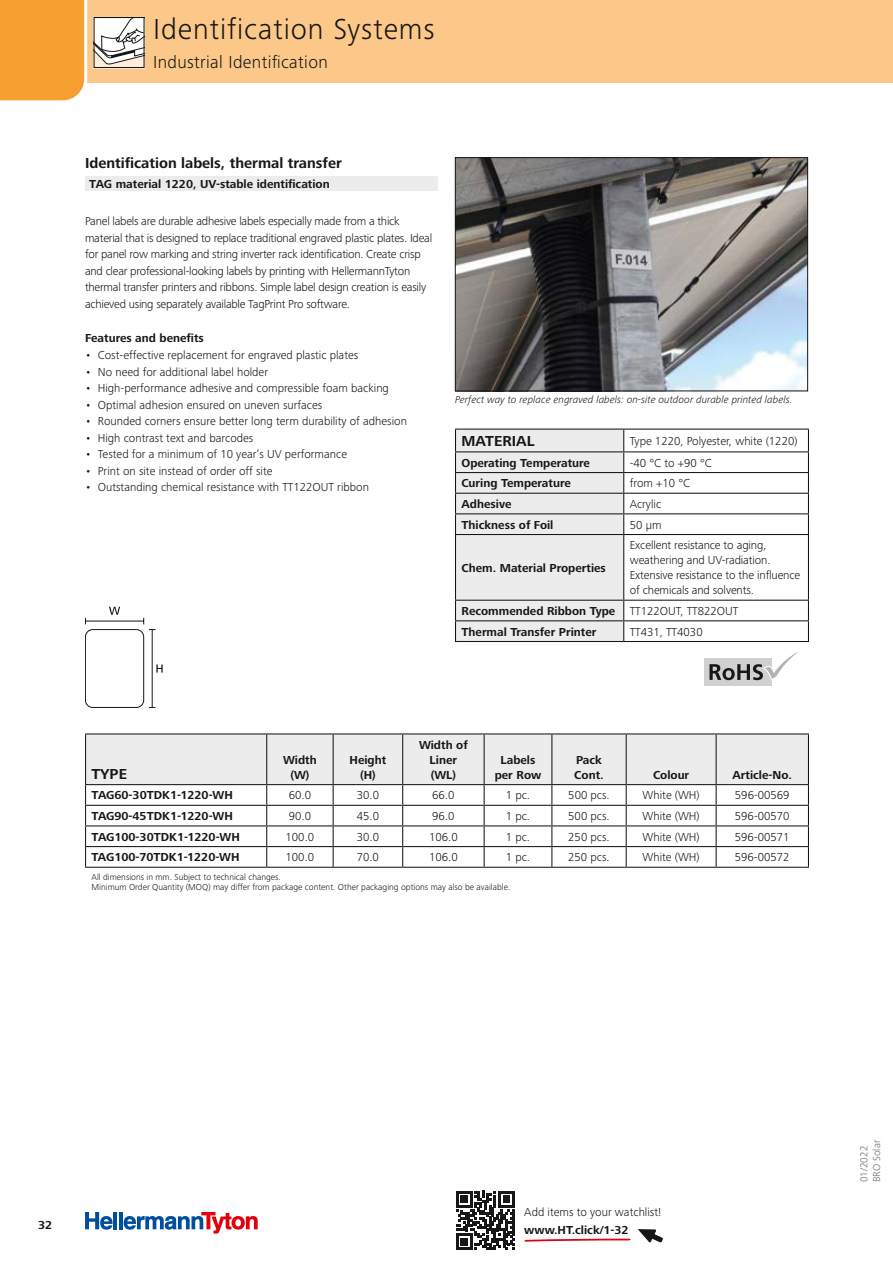
<style>
.page{position:relative;width:893px;height:1263px;background:#fff}
.page>*{position:absolute;margin:0;border:0;box-sizing:border-box;transform-origin:0 0}
.t1{font:300 30px "Frutiger Next LTW1 G";letter-spacing:.03em;color:#181716}
.t2{font:300 18px "Frutiger Next LTW1 G";letter-spacing:.02em;color:#181716}
.t3{font:700 15px "Frutiger Next LTW1 G";color:#181716}
.t4{font:300 12px/15px "Frutiger Next LTW1 G";color:#181716}
.t5{font:300 12px/16.5px "Frutiger Next LTW1 G";letter-spacing:-.02em;color:#181716}
.t6{font:700 12px/15px "Frutiger Next LTW1 G";color:#181716;text-align:center}
.t7{font:italic 300 10.5px "Frutiger Next LTW1 G";color:#181716}
.t8{font:300 10.5px/12.6px "Frutiger Next LTW1 G";color:#6e6e6e}
.t9{font:300 9px/10.5px "Frutiger Next LTW1 G";color:#181716}
.s1{font-weight:300}
.s2{font-weight:700}
.s3{font-weight:700;color:#fff}
</style>
<div class="page">
<hr style="left:114px;top:1212px;width:3px;height:17px;background:#004e9e">
<hr style="left:119px;top:1212px;width:4px;height:17px;background:#004e9e">
<svg style="left:85px;top:1212px;width:28px;height:17px"></svg>
<svg style="left:124px;top:1212px;width:134px;height:21px"></svg>
<svg style="left:524px;top:1238px;width:107px;height:4px"></svg>
<div style="left:85px;top:0;width:808px;height:82px;background:#fbc88a"></div>
<svg style="left:0;top:0;width:145px;height:101px"></svg>
<img style="left:457px;top:159px;width:349px;height:230px">
<div style="left:455px;top:157px;width:353px;height:234px;border:1px solid #181716"></div>
<svg style="left:638px;top:1229px;width:25px;height:14px"></svg>
<hr style="left:85px;top:733px;width:182px;height:1px;background:#181716">
<hr style="left:267px;top:733px;width:66px;height:1px;background:#181716">
<hr style="left:333px;top:733px;width:70px;height:1px;background:#181716">
<hr style="left:403px;top:733px;width:81px;height:1px;background:#181716">
<hr style="left:484px;top:733px;width:68px;height:1px;background:#181716">
<hr style="left:552px;top:733px;width:74px;height:1px;background:#181716">
<hr style="left:626px;top:733px;width:90px;height:1px;background:#181716">
<hr style="left:716px;top:733px;width:93px;height:1px;background:#181716">
<svg style="left:85px;top:734px;width:724px;height:133px"></svg>
<hr style="left:85px;top:867px;width:182px;height:1px;background:#181716">
<hr style="left:267px;top:867px;width:66px;height:1px;background:#181716">
<hr style="left:333px;top:867px;width:70px;height:1px;background:#181716">
<hr style="left:403px;top:867px;width:81px;height:1px;background:#181716">
<hr style="left:484px;top:867px;width:68px;height:1px;background:#181716">
<hr style="left:552px;top:867px;width:74px;height:1px;background:#181716">
<hr style="left:626px;top:867px;width:90px;height:1px;background:#181716">
<hr style="left:716px;top:867px;width:93px;height:1px;background:#181716">
<svg style="left:455px;top:429px;width:354px;height:257px"></svg>
<div style="left:85px;top:629px;width:59px;height:79px;border:1px solid #181716;border-radius:7px"></div>
<hr style="left:152px;top:630px;width:1px;height:77px;background:#181716">
<hr style="left:85px;top:621px;width:59px;height:1px;background:#181716">
<svg style="left:143px;top:618px;width:12px;height:12px"></svg>
<svg style="left:109px;top:607px;width:11px;height:8px"></svg>
<svg style="left:156px;top:664px;width:7px;height:8px"></svg>
<div style="left:85px;top:177px;width:353px;height:14px;background:#ececec"></div>
<svg style="left:456px;top:1191px;width:59px;height:59px"></svg>
<h1 class="t1" style="left:153px;top:11px;width:283px">Identification Systems</h1>
<h2 class="t2" style="left:153px;top:51px;width:176px">Industrial Identification</h2>
<p class="t3" style="left:85px;top:155px;width:258px">Identification labels, thermal transfer</p>
<p class="t6" style="left:89px;top:177px;width:242px">TAG material 1220, UV-stable identification</p>
<p class="t5" style="left:85px;top:213px;width:349px">Panel labels are durable adhesive labels especially made from a thick material that is designed to replace traditional engraved plastic plates. Ideal for panel row marking and string inverter rack identification. Create crisp and clear professional-looking labels by printing with HellermannTyton thermal transfer printers and ribbons. Simple label design creation is easily achieved using separately available TagPrint Pro software.</p>
<p class="t6" style="left:85px;top:331px;width:120px">Features and benefits</p>
<p class="t4" style="left:85px;top:348px;width:275px">• Cost-effective replacement for engraved plastic plates</p>
<p class="t4" style="left:85px;top:364px;width:185px">• No need for additional label holder</p>
<p class="t4" style="left:85px;top:381px;width:305px">• High-performance adhesive and compressible foam backing</p>
<p class="t4" style="left:85px;top:397px;width:239px">• Optimal adhesion ensured on uneven surfaces</p>
<p class="t4" style="left:85px;top:414px;width:323px">• Rounded corners ensure better long term durability of adhesion</p>
<p class="t4" style="left:85px;top:430px;width:170px">• High contrast text and barcodes</p>
<p class="t4" style="left:85px;top:447px;width:264px">• Tested for a minimum of 10 year’s UV performance</p>
<p class="t4" style="left:85px;top:463px;width:189px">• Print on site instead of order off site</p>
<p class="t4" style="left:85px;top:480px;width:285px">• Outstanding chemical resistance with TT122OUT ribbon</p>
<p class="t7" style="left:455px;top:394px;width:339px">Perfect way to replace engraved labels: on-site outdoor durable printed labels.</p>
<p class="t3" style="left:461px;top:432px;width:75px">MATERIAL</p>
<p class="t4" style="left:630px;top:433px;width:169px">Type 1220, Polyester, white (1220)</p>
<p class="t6" style="left:461px;top:455px;width:130px">Operating Temperature</p>
<p class="t4" style="left:630px;top:455px;width:84px">-40 °C to +90 °C</p>
<p class="t6" style="left:461px;top:476px;width:111px">Curing Temperature</p>
<p class="t4" style="left:630px;top:476px;width:62px">from +10 °C</p>
<p class="t6" style="left:461px;top:497px;width:51px">Adhesive</p>
<p class="t4" style="left:630px;top:496px;width:33px">Acrylic</p>
<p class="t6" style="left:461px;top:517px;width:93px">Thickness of Foil</p>
<p class="t4" style="left:630px;top:517px;width:33px">50 µm</p>
<p class="t6" style="left:461px;top:560px;width:146px">Chem. Material Properties</p>
<p class="t4" style="left:630px;top:538px;width:172px">Excellent resistance to aging, weathering and UV-radiation.<br>Extensive resistance to the influence of chemicals and solvents.</p>
<p class="t6" style="left:461px;top:601px;width:278px;line-height:20.7px;text-align:left">Recommended Ribbon Type <span class="s1">TT122OUT, TT822OUT<br></span>Thermal Transfer Printer</p>
<p class="t4" style="left:630px;top:624px;width:74px">TT431, TT4030</p>
<p class="t3" style="left:92px;top:765px;width:37px">TYPE</p>
<p class="t6" style="left:283px;top:752px;width:35px">Width (W)</p>
<p class="t6" style="left:350px;top:752px;width:38px">Height (H)</p>
<p class="t6" style="left:419px;top:737px;width:50px">Width of<br>Liner (WL)</p>
<p class="t6" style="left:495px;top:752px;width:48px">Labels per Row</p>
<p class="t6" style="left:574px;top:752px;width:31px;text-align:left">Pack<br>Cont.</p>
<p class="t6" style="left:653px;top:767px;width:38px">Colour</p>
<p class="t6" style="left:732px;top:767px;width:61px">Article-No.</p>
<p class="t6" style="left:92px;top:788px;width:143px">TAG60-30TDK1-1220-WH</p>
<p class="t4" style="left:289px;top:788px;width:24px">60.0</p>
<p class="t4" style="left:357px;top:788px;width:24px">30.0</p>
<p class="t4" style="left:432px;top:788px;width:24px">66.0</p>
<p class="t4" style="left:506px;top:788px;width:26px">1 pc.</p>
<p class="t4" style="left:568px;top:788px;width:43px">500 pcs.</p>
<p class="t4" style="left:643px;top:788px;width:59px">White (WH)</p>
<p class="t4" style="left:735px;top:788px;width:56px">596-00569</p>
<p class="t6" style="left:92px;top:809px;width:143px">TAG90-45TDK1-1220-WH</p>
<p class="t4" style="left:289px;top:808px;width:24px">90.0</p>
<p class="t4" style="left:357px;top:808px;width:24px">45.0</p>
<p class="t4" style="left:432px;top:808px;width:24px">96.0</p>
<p class="t4" style="left:506px;top:808px;width:26px">1 pc.</p>
<p class="t4" style="left:568px;top:808px;width:43px">500 pcs.</p>
<p class="t4" style="left:643px;top:808px;width:59px">White (WH)</p>
<p class="t4" style="left:735px;top:808px;width:56px">596-00570</p>
<p class="t6" style="left:92px;top:829px;width:150px">TAG100-30TDK1-1220-WH</p>
<p class="t4" style="left:286px;top:829px;width:30px">100.0</p>
<p class="t4" style="left:357px;top:829px;width:24px">30.0</p>
<p class="t4" style="left:429px;top:829px;width:30px">106.0</p>
<p class="t4" style="left:506px;top:829px;width:26px">1 pc.</p>
<p class="t4" style="left:568px;top:829px;width:43px">250 pcs.</p>
<p class="t4" style="left:643px;top:829px;width:59px">White (WH)</p>
<p class="t4" style="left:735px;top:829px;width:56px">596-00571</p>
<p class="t6" style="left:92px;top:850px;width:150px">TAG100-70TDK1-1220-WH</p>
<p class="t4" style="left:286px;top:850px;width:30px">100.0</p>
<p class="t4" style="left:357px;top:850px;width:24px">70.0</p>
<p class="t4" style="left:429px;top:850px;width:30px">106.0</p>
<p class="t4" style="left:506px;top:850px;width:26px">1 pc.</p>
<p class="t4" style="left:568px;top:850px;width:43px">250 pcs.</p>
<p class="t4" style="left:643px;top:850px;width:59px">White (WH)</p>
<p class="t4" style="left:735px;top:850px;width:56px">596-00572</p>
<p class="t9" style="left:92px;top:871px;width:420px">All dimensions in mm. Subject to technical changes.<br>Minimum Order Quantity (MOQ) may differ from package content. Other packaging options may also be available.</p>
<p class="t6" style="left:38px;top:1218px;width:16px">32</p>
<p class="t4" style="left:524px;top:1203px;width:138px;line-height:17.7px">Add items to your watchlist! <span class="s2">www.HT.click/1-32</span><span class="s3">?q=2</span></p>
<p class="t8" style="left:858px;top:1182px;width:44px;rotate:-90deg">01/2022<br>BRO Solar</p>
</div>
